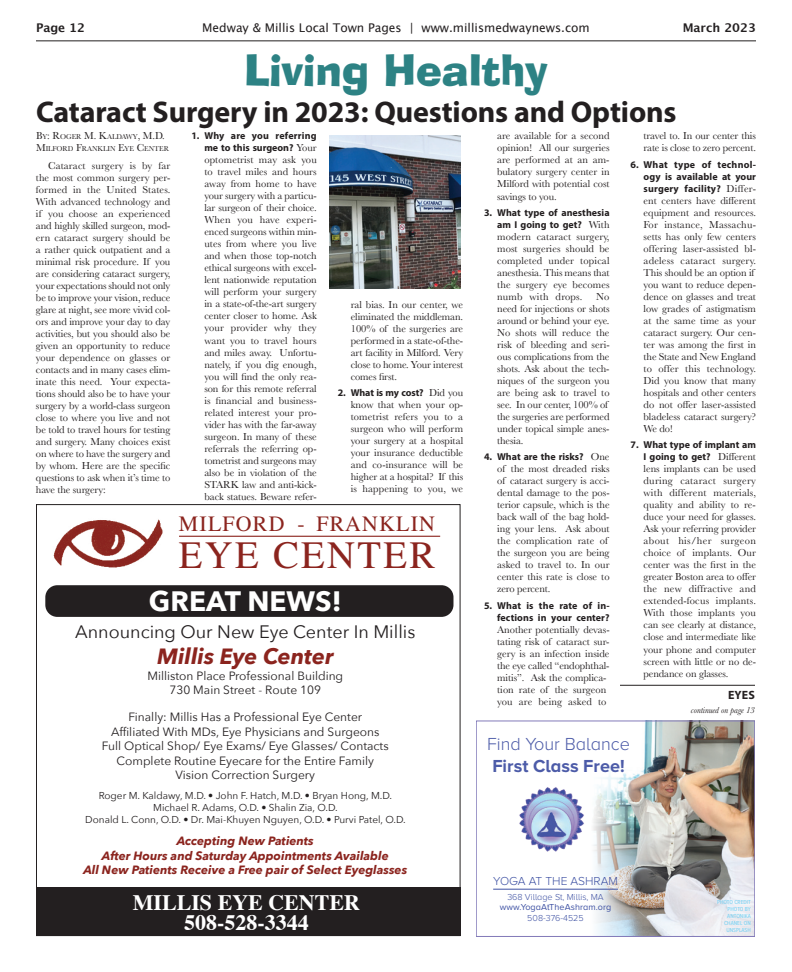
<style>
.page{position:relative;width:792px;height:972px;background:#fff}
.page>*{position:absolute;margin:0;border:0;box-sizing:border-box;transform-origin:0 0}
.t1{font:42px "Alor Normal";letter-spacing:-.005em;color:#2d8284}
.t2{font:38.7px "Times";letter-spacing:.06em;color:#8b241e}
.t3{font:700 30px "Myriad Pro";letter-spacing:-.005em;color:#231f20}
.t4{font:700 28px "Avenir Next";color:#fff}
.t5{font:700 22px/20px "Times";color:#fff;text-align:center}
.t6{font:italic 700 22px "Avenir Next";color:#8b241e}
.t7{font:21.9px "Times";letter-spacing:.055em;color:#8b241e}
.t8{font:300 18.1px "Proxima Nova A";color:#4c5ba8}
.t9{font:700 18.1px "Proxima Nova A";color:#4c5ba8}
.t10{font:18px "Avenir Next";color:#231f20}
.t11{font:12px/14.4px "Avenir Next";color:#231f20;text-align:center}
.t12{font:italic 700 12px/14.4px "Avenir Next";color:#8b241e;text-align:center}
.t13{font:12px "Lucida Grande";color:#231f20}
.t14{font:700 12px "Lucida Grande";color:#231f20}
.t15{font:300 12px "Proxima Nova A";color:#3e51a3}
.t16{font:700 12px "Myriad Pro";color:#231f20}
.t17{font:10.5px/12px "Baskerville";letter-spacing:-.005em;color:#231f20;text-align:justify}
.t18{font:10.5px "Baskerville";color:#231f20}
.t19{font:700 10px/12px "Myriad Pro";letter-spacing:.005em;color:#231f20;text-align:right}
.t20{font:10px/12px "Avenir Next";color:#231f20;text-align:center}
.t21{font:700 10px "Myriad Pro";letter-spacing:-.015em;color:#231f20}
.t22{font:300 9px "Proxima Nova A";color:#3e51a3}
.t23{font:9px "Proxima Nova A";letter-spacing:.01em;color:#3e51a3}
.t24{font:italic 9px "Baskerville";letter-spacing:-.005em;color:#231f20}
.t25{font:7.3px "Baskerville";letter-spacing:-.005em;color:#231f20}
.t26{font:6px/7.2px "Proxima Nova A Cond";color:#71d0f3;text-align:right}
.s1{font-size:7.3px}
.s2{font-size:10.5px}
.s3{font-family:"Baskerville";font-weight:400;font-size:10.5px}
</style>
<div class="page">
<hr style="left:36px;top:40px;width:720px;height:1px;background:#231f20">
<div style="left:45px;top:585px;width:408px;height:32px;background:#231f20;border-radius:12px"></div>
<div style="left:36px;top:887px;width:425px;height:49px;background:#231f20"></div>
<img style="left:53px;top:519px;width:110px;height:49px">
<hr style="left:179px;top:536px;width:261px;height:1px;background:#8b241e">
<img style="left:590px;top:723px;width:163px;height:212px">
<img style="left:519px;top:787px;width:65px;height:65px">
<hr style="left:493px;top:889px;width:125px;height:1px;background:#3e51a3">
<div style="left:476px;top:721px;width:279px;height:216px;border:1px solid #827ab9"></div>
<hr style="left:620px;top:685px;width:135px;height:1px;background:#231f20">
<img style="left:329px;top:136px;width:132px;height:152px">
<p class="t14" style="left:36px;top:18px;width:51px">Page 12</p>
<p class="t13" style="left:202px;top:21px;width:389px">Medway &amp; Millis Local Town Pages | www.millismedwaynews.com</p>
<p class="t14" style="left:683px;top:18px;width:75px">March 2023</p>
<h1 class="t1" style="left:244px;top:33px;width:306px">Living Healthy</h1>
<h3 class="t3" style="left:36px;top:92px;width:642px">Cataract Surgery in 2023: Questions and Options</h3>
<p class="t18" style="left:36px;top:129px;width:130px">B<span class="s1">Y</span>: R<span class="s1">OGER</span> M. K<span class="s1">ALDAWY</span>, M.D.</p>
<p class="t25" style="left:36px;top:144px;width:135px"><span class="s2">M</span>ILFORD <span class="s2">F</span>RANKLIN <span class="s2">E</span>YE <span class="s2">C</span>ENTER</p>
<p class="t17" style="left:36px;top:160px;width:136px;text-indent:12px">Cataract surgery is by far the most common surgery per&shy;formed in the United States.<br>With advanced technology and if you choose an experienced and highly skilled surgeon, mod&shy;ern cataract surgery should be a rather quick outpatient and a minimal risk procedure. If you are considering cataract surgery, your expectations should not only be to improve your vision, reduce glare at night, see more vivid col&shy;ors and improve your day to day activities, but you should also be given an opportunity to reduce your dependence on glasses or contacts and in many cases elim&shy;inate this need. Your expecta&shy;tions should also be to have your surgery by a world-class surgeon close to where you live and not be told to travel hours for testing and surgery. Many choices exist on where to have the surgery and by whom. Here are the specific questions to ask when it’s time to have the surgery:</p>
<p class="t19" style="left:191px;top:130px;width:127px">1. Why are you referring me to this surgeon? <span class="s3">Your</span></p>
<p class="t17" style="left:204px;top:154px;width:114px">optometrist may ask you to travel miles and hours away from home to have your surgery with a particu&shy;lar surgeon of their choice.<br>When you have experi&shy;enced surgeons within min&shy;utes from where you live and when those top-notch ethical surgeons with excel&shy;lent nationwide reputation will perform your surgery in a state-of-the-art surgery center closer to home. Ask your provider why they want you to travel hours and miles away. Unfortu&shy;nately, if you dig enough, you will find the only rea&shy;son for this remote referral is financial and business&shy;related interest your pro&shy;vider has with the far-away surgeon. In many of these referrals the referring op&shy;tometrist and surgeons may also be in violation of the STARK law and anti-kick&shy;back statues. Beware refer-</p>
<p class="t17" style="left:644px;top:130px;width:114px">travel to. In our center this rate is close to zero percent.</p>
<p class="t19" style="left:644px;top:158px;width:114px;text-align:justify;text-indent:-13px">6. What type of technol&shy;ogy is available at your surgery facility? <span class="s3">Differ-</span></p>
<p class="t17" style="left:644px;top:195px;width:114px;text-align:left">ent centers have different equipment and resources.<br>For instance, Massachu&shy;setts has only few centers offering laser-assisted bl&shy;adeless cataract surgery.<br>This should be an option if you want to reduce depen&shy;dence on glasses and treat low grades of astigmatism at the same time as your cataract surgery. Our cen&shy;ter was among the first in the State and New England to offer this technology.<br>Did you know that many hospitals and other centers do not offer laser-assisted bladeless cataract surgery?<br>We do!</p>
<p class="t19" style="left:631px;top:439px;width:127px">7. What type of implant am<br>I going to get? <span class="s3">Different</span></p>
<p class="t17" style="left:644px;top:463px;width:114px">lens implants can be used during cataract surgery with different materials, quality and ability to re&shy;duce your need for glasses.<br>Ask your referring provider about his/her surgeon choice of implants. Our center was the first in the greater Boston area to offer the new diffractive and extended-focus implants.<br>With those implants you can see clearly at distance, close and intermediate like your phone and computer screen with little or no de&shy;pendance on glasses.</p>
<p class="t17" style="left:497px;top:130px;width:114px">are available for a second opinion! All our surgeries are performed at an am&shy;bulatory surgery center in Milford with potential cost savings to you.</p>
<p class="t19" style="left:484px;top:206px;width:127px">3. What type of anesthesia am I going to get? <span class="s3">With</span></p>
<p class="t17" style="left:497px;top:231px;width:114px">modern cataract surgery, most surgeries should be completed under topical anesthesia. This means that the surgery eye becomes numb with drops.</p>
<p class="t17" style="left:497px;top:291px;width:114px;text-align:left;text-indent:99px">No need for injections or shots around or behind your eye.<br>No shots will reduce the risk of bleeding and seri&shy;ous complications from the shots. Ask about the tech&shy;niques of the surgeon you are being ask to travel to see. In our center, 100% of the surgeries are performed under topical simple anes&shy;thesia.</p>
<p class="t19" style="left:484px;top:451px;width:127px">4. What are the risks? <span class="s3">One</span></p>
<p class="t17" style="left:497px;top:463px;width:114px;text-align:left">of the most dreaded risks of cataract surgery is acci&shy;dental damage to the pos&shy;terior capsule, which is the back wall of the bag hold&shy;ing your lens. Ask about the complication rate of the surgeon you are being asked to travel to. In our center this rate is close to zero percent.</p>
<p class="t19" style="left:484px;top:599px;width:127px">5. What is the rate of in&shy;fections in your center?</p>
<p class="t17" style="left:497px;top:624px;width:114px;text-align:left">Another potentially devas&shy;tating risk of cataract sur&shy;gery is an infection inside the eye called “endophthal&shy;mitis”. Ask the complica&shy;tion rate of the surgeon you are being asked to</p>
<p class="t17" style="left:351px;top:298px;width:114px">ral bias. In our center, we eliminated the middleman.<br>100% of the surgeries are performed in a state-of-the&shy;art facility in Milford. Very close to home. Your interest comes first.</p>
<p class="t21" style="left:338px;top:386px;width:127px">2. What is my cost? <span class="s3">Did you</span></p>
<p class="t17" style="left:351px;top:399px;width:114px">know that when your op&shy;tometrist refers you to a surgeon who will perform your surgery at a hospital your insurance deductible and co-insurance will be higher at a hospital? If this is happening to you, we</p>
<h3 class="t7" style="left:179px;top:511px;width:258px">MILFORD - FRANKLIN</h3>
<h2 class="t2" style="left:179px;top:534px;width:258px">EYE CENTER</h2>
<h3 class="t4" style="left:149px;top:577px;width:194px">GREAT NEWS!</h3>
<h3 class="t10" style="left:75px;top:616px;width:342px">Announcing Our New Eye Center In Millis</h3>
<h3 class="t6" style="left:157px;top:637px;width:178px">Millis Eye Center</h3>
<p class="t11" style="left:147px;top:668px;width:197px;line-height:14px">Milliston Place Professional Building<br>730 Main Street - Route 109</p>
<p class="t11" style="left:102px;top:710px;width:288px">Finally: Millis Has a Professional Eye Center<br>Affiliated With MDs, Eye Physicians and Surgeons Full Optical Shop/ Eye Exams/ Eye Glasses/ Contacts Complete Routine Eyecare for the Entire Family Vision Correction Surgery</p>
<p class="t20" style="left:85px;top:789px;width:322px">Roger M. Kaldawy, M.D. • John F. Hatch, M.D. • Bryan Hong, M.D.<br>Michael R. Adams, O.D. • Shalin Zia, O.D.<br>Donald L. Conn, O.D. • Dr. Mai-Khuyen Nguyen, O.D. • Purvi Patel, O.D.</p>
<p class="t12" style="left:83px;top:834px;width:325px">Accepting New Patients<br>After Hours and Saturday Appointments Available<br>All New Patients Receive a Free pair of Select Eyeglasses</p>
<p class="t16" style="left:728px;top:687px;width:28px">EYES</p>
<p class="t24" style="left:691px;top:704px;width:66px">continued on page 13</p>
<h3 class="t8" style="left:487px;top:734px;width:144px">Find Your Balance</h3>
<h3 class="t9" style="left:492px;top:755px;width:134px">First Class Free!</h3>
<p class="t15" style="left:493px;top:874px;width:126px">YOGA AT THE ASHRAM</p>
<p class="t22" style="left:507px;top:892px;width:98px">368 Village St, Millis, MA</p>
<p class="t23" style="left:500px;top:902px;width:113px">www.YogaAtTheAshram.org</p>
<p class="t22" style="left:527px;top:913px;width:58px">508-376-4525</p>
<h3 class="t5" style="left:133px;top:892px;width:229px">MILLIS EYE CENTER<br>508-528-3344</h3>
<p class="t26" style="left:717px;top:898px;width:35px">PHOTO CREDIT<br>PHOTO BY<br>ANTONIKA<br>CHANEL ON<br>UNSPLASH</p>
</div>
